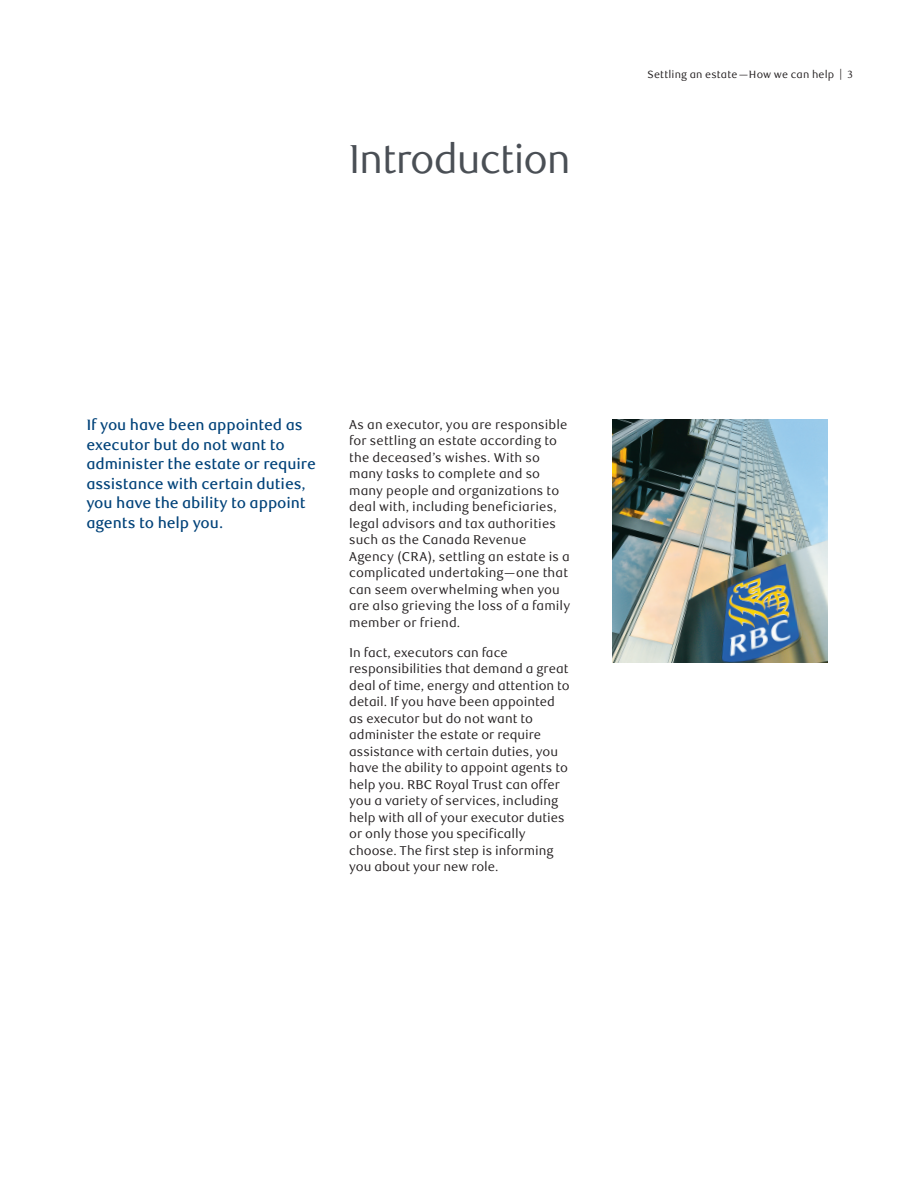
<style>
.page{position:relative;width:918px;height:1188px;background:#fff}
.page>*{position:absolute;margin:0;border:0;box-sizing:border-box;transform-origin:0 0}
._2_-_Main_title_WM_S{font:40.5px "RBC Display";letter-spacing:-.01em;color:#4a4f55}
.INTRO_Blue_Vertical{font:500 15px/19.5px "RBC Text";letter-spacing:-.005em;color:#004279}
._0_-_Main_body_Copy{font:12.75px/16.5px "RBC Text";letter-spacing:.005em;color:#231f20}
.t1{font:10.5px "RBC Text";letter-spacing:.015em;color:#231f20}
</style>
<div class="page">
<img style="left:612px;top:419px;width:216px;height:243px">
<p class="_2_-_Main_title_WM_S" style="left:349px;top:136px;width:223px">Introduction</p>
<p class="t1" style="left:647px;top:68px;width:207px">Settling an estate—How we can help | 3</p>
<p class="INTRO_Blue_Vertical" style="left:86px;top:416px;width:231px">If you have been appointed as executor but do not want to administer the estate or require assistance with certain duties, you have the ability to appoint agents to help you.</p>
<p class="_0_-_Main_body_Copy" style="left:349px;top:416px;width:223px">As an executor, you are responsible for settling an estate according to the deceased’s wishes. With so many tasks to complete and so many people and organizations to deal with, including beneficiaries, legal advisors and tax authorities such as the Canada Revenue<br>Agency (CRA), settling an estate is a complicated undertaking—one that can seem overwhelming when you are also grieving the loss of a family member or friend.</p>
<p class="_0_-_Main_body_Copy" style="left:349px;top:644px;width:222px">In fact, executors can face responsibilities that demand a great deal of time, energy and attention to detail. If you have been appointed as executor but do not want to administer the estate or require assistance with certain duties, you have the ability to appoint agents to help you. RBC Royal Trust can offer you a variety of services, including help with all of your executor duties or only those you specifically choose. The first step is informing you about your new role.</p>
</div>
